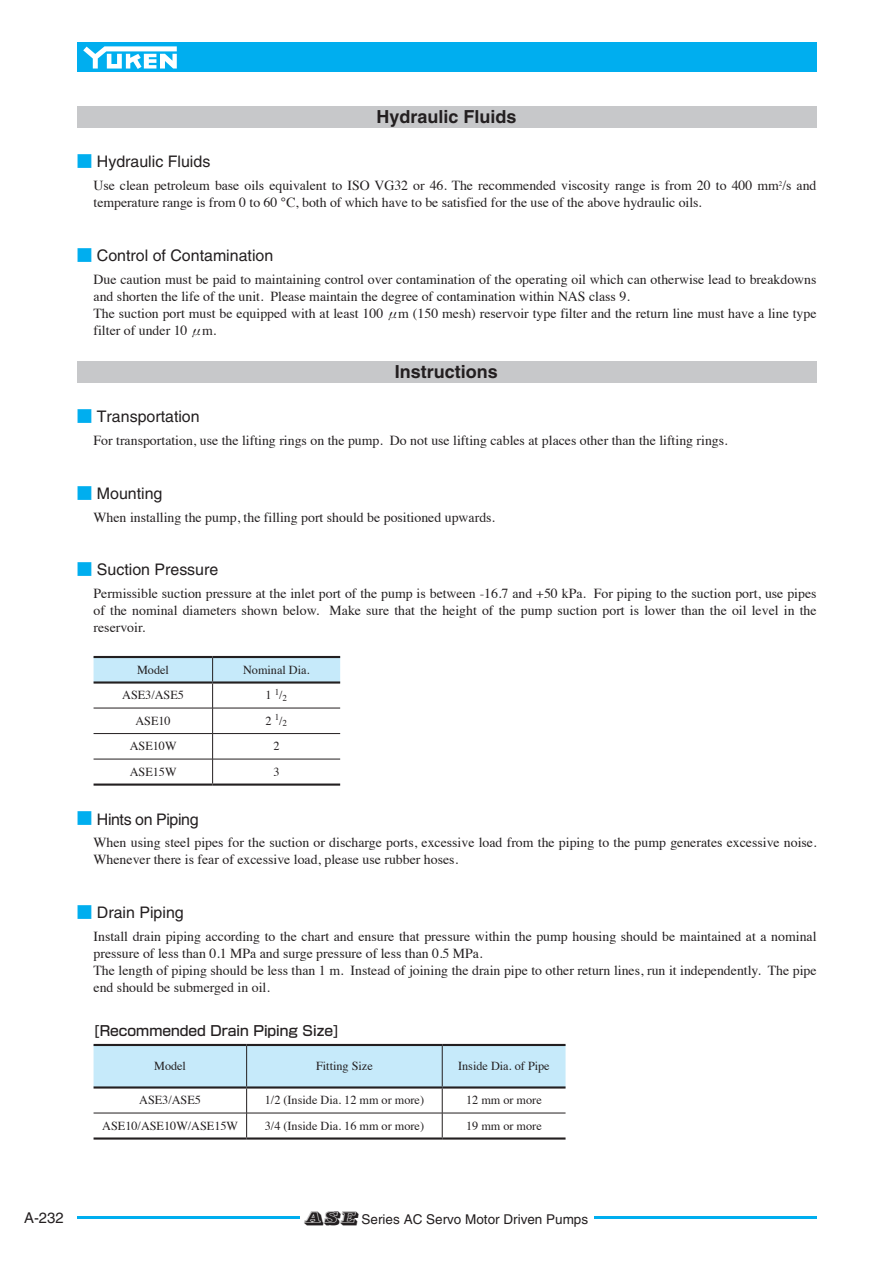
<style>
.page{position:relative;width:893px;height:1263px;background:#fff}
.page>*{position:absolute;margin:0;border:0;box-sizing:border-box;transform-origin:0 0}
.t1{font:700 18px "Helvetica";color:#231f20}
.t2{font:15.9px "Helvetica";color:#231f20}
.t3{font:15.9px "Helvetica";letter-spacing:-.025em;color:#231f20}
.t4{font:14.85px "Helvetica";color:#231f20}
.t5{font:13.8px/17px "Times";color:#231f20}
.t6{font:500 13.8px "Shin Go Pr 6";color:#231f20}
.t7{font:13.5px "Helvetica";color:#231f20}
.t8{font:12.15px "Times";color:#231f20}
.t9{font:9px "Times";color:#231f20}
.s1{font-family:"Shin Go";font-weight:500;color:#00aeef}
.s2{font-family:"Futo Min A101 Pro";font-weight:700}
.s3{font-size:12.15px}
.s4{font-size:12px}
.s5{font-family:"Decorated 035 BT";font-size:15.15px}
</style>
<div class="page">
<hr style="left:77px;top:1216px;width:739px;height:2px;background:#00aeef">
<div style="left:77px;top:43px;width:739px;height:29px;background:#00aeef"></div>
<svg style="left:83px;top:46px;width:94px;height:23px"></svg>
<div style="left:300px;top:1210px;width:293px;height:17px;background:#fff"></div>
<div style="left:77px;top:106px;width:739px;height:22px;background:#c7c8ca"></div>
<div style="left:77px;top:361px;width:739px;height:22px;background:#c7c8ca"></div>
<svg style="left:94px;top:658px;width:246px;height:125px"></svg>
<hr style="left:94px;top:656px;width:119px;height:2px;background:#231f20">
<hr style="left:213px;top:656px;width:127px;height:2px;background:#231f20">
<hr style="left:94px;top:681px;width:119px;height:3px;background:#231f20">
<hr style="left:213px;top:681px;width:127px;height:3px;background:#231f20">
<hr style="left:94px;top:783px;width:119px;height:3px;background:#231f20">
<hr style="left:213px;top:783px;width:127px;height:3px;background:#231f20">
<hr style="left:94px;top:759px;width:119px;height:1px;background:#231f20">
<hr style="left:213px;top:759px;width:127px;height:1px;background:#231f20">
<hr style="left:94px;top:1137px;width:153px;height:2px;background:#231f20">
<hr style="left:247px;top:1137px;width:195px;height:2px;background:#231f20">
<hr style="left:442px;top:1137px;width:124px;height:2px;background:#231f20">
<svg style="left:94px;top:1046px;width:472px;height:91px"></svg>
<hr style="left:94px;top:1044px;width:153px;height:2px;background:#231f20">
<hr style="left:247px;top:1044px;width:195px;height:2px;background:#231f20">
<hr style="left:442px;top:1044px;width:124px;height:2px;background:#231f20">
<hr style="left:94px;top:1086px;width:153px;height:2px;background:#231f20">
<hr style="left:247px;top:1086px;width:195px;height:2px;background:#231f20">
<hr style="left:442px;top:1086px;width:124px;height:2px;background:#231f20">
<h1 class="t1" style="left:376px;top:106px;width:142px">Hydraulic Fluids</h1>
<p class="t2" style="left:77px;top:152px;width:135px"><span class="s1">■</span> Hydraulic Fluids</p>
<p class="t5" style="left:94px;top:176px;width:724px">Use clean petroleum base oils equivalent to ISO VG32 or 46. The recommended viscosity range is from 20 to 400 mm<sup>2</sup>/s and temperature range is from 0 to 60 ℃, both of which have to be satisfied for the use of the above hydraulic oils.</p>
<p class="t2" style="left:77px;top:246px;width:198px"><span class="s1">■</span> Control of Contamination</p>
<p class="t5" style="left:94px;top:269px;width:724px">Due caution must be paid to maintaining control over contamination of the operating oil which can otherwise lead to breakdowns and shorten the life of the unit. Please maintain the degree of contamination within NAS class 9.<br>The suction port must be equipped with at least 100 <span class="s2">μ</span>m (150 mesh) reservoir type filter and the return line must have a line type filter of under 10 <span class="s2">μ</span>m.</p>
<h1 class="t1" style="left:395px;top:361px;width:105px">Instructions</h1>
<p class="t2" style="left:77px;top:407px;width:125px"><span class="s1">■</span> Transportation</p>
<p class="t5" style="left:94px;top:431px;width:636px">For transportation, use the lifting rings on the pump. Do not use lifting cables at places other than the lifting rings.</p>
<p class="t2" style="left:77px;top:484px;width:87px"><span class="s1">■</span> Mounting</p>
<p class="t5" style="left:94px;top:507px;width:403px">When installing the pump, the filling port should be positioned upwards.</p>
<p class="t2" style="left:77px;top:560px;width:143px"><span class="s1">■</span> Suction Pressure</p>
<p class="t5" style="left:94px;top:584px;width:725px;text-align:justify">Permissible suction pressure at the inlet port of the pump is between -16.7 and +50 kPa. For piping to the suction port, use pipes of the nominal diameters shown below. Make sure that the height of the pump suction port is lower than the oil level in the reservoir.</p>
<p class="t8" style="left:137px;top:658px;width:33px">Model</p>
<p class="t8" style="left:243px;top:658px;width:68px">Nominal Dia.</p>
<p class="t8" style="left:122px;top:684px;width:63px">ASE3/ASE5</p>
<p class="t9" style="left:266px;top:686px;width:23px"><span class="s3">1</span> 1<span class="s4">/</span>2</p>
<p class="t8" style="left:135px;top:709px;width:37px">ASE10</p>
<p class="t9" style="left:266px;top:712px;width:23px"><span class="s3">2</span> 1<span class="s4">/</span>2</p>
<p class="t8" style="left:130px;top:735px;width:48px">ASE10W</p>
<p class="t8" style="left:273px;top:735px;width:8px">2</p>
<p class="t8" style="left:130px;top:760px;width:48px">ASE15W</p>
<p class="t8" style="left:273px;top:760px;width:8px">3</p>
<p class="t3" style="left:77px;top:810px;width:124px"><span class="s1">■</span> Hints on Piping</p>
<p class="t5" style="left:94px;top:833px;width:724px">When using steel pipes for the suction or discharge ports, excessive load from the piping to the pump generates excessive noise.<br>Whenever there is fear of excessive load, please use rubber hoses.</p>
<p class="t2" style="left:77px;top:903px;width:109px"><span class="s1">■</span> Drain Piping</p>
<p class="t5" style="left:94px;top:926px;width:725px">Install drain piping according to the chart and ensure that pressure within the pump housing should be maintained at a nominal pressure of less than 0.1 MPa and surge pressure of less than 0.5 MPa.<br>The length of piping should be less than 1 m. Instead of joining the drain pipe to other return lines, run it independently. The pipe end should be submerged in oil.</p>
<p class="t6" style="left:94px;top:1019px;width:247px">[Recommended Drain Piping Size]</p>
<p class="t8" style="left:154px;top:1055px;width:33px">Model</p>
<p class="t8" style="left:316px;top:1055px;width:58px">Fitting Size</p>
<p class="t8" style="left:458px;top:1055px;width:93px">Inside Dia. of Pipe</p>
<p class="t8" style="left:139px;top:1089px;width:63px">ASE3/ASE5</p>
<p class="t8" style="left:265px;top:1089px;width:161px">1/2 (Inside Dia. 12 mm or more)</p>
<p class="t8" style="left:466px;top:1089px;width:77px">12 mm or more</p>
<p class="t8" style="left:102px;top:1114px;width:137px">ASE10/ASE10W/ASE15W</p>
<p class="t8" style="left:265px;top:1114px;width:161px">3/4 (Inside Dia. 16 mm or more)</p>
<p class="t8" style="left:466px;top:1114px;width:77px">19 mm or more</p>
<p class="t4" style="left:24px;top:1209px;width:41px">A-232</p>
<p class="t7" style="left:305px;top:1211px;width:285px"><span class="s5">ASE</span> Series AC Servo Motor Driven Pumps</p>
</div>
